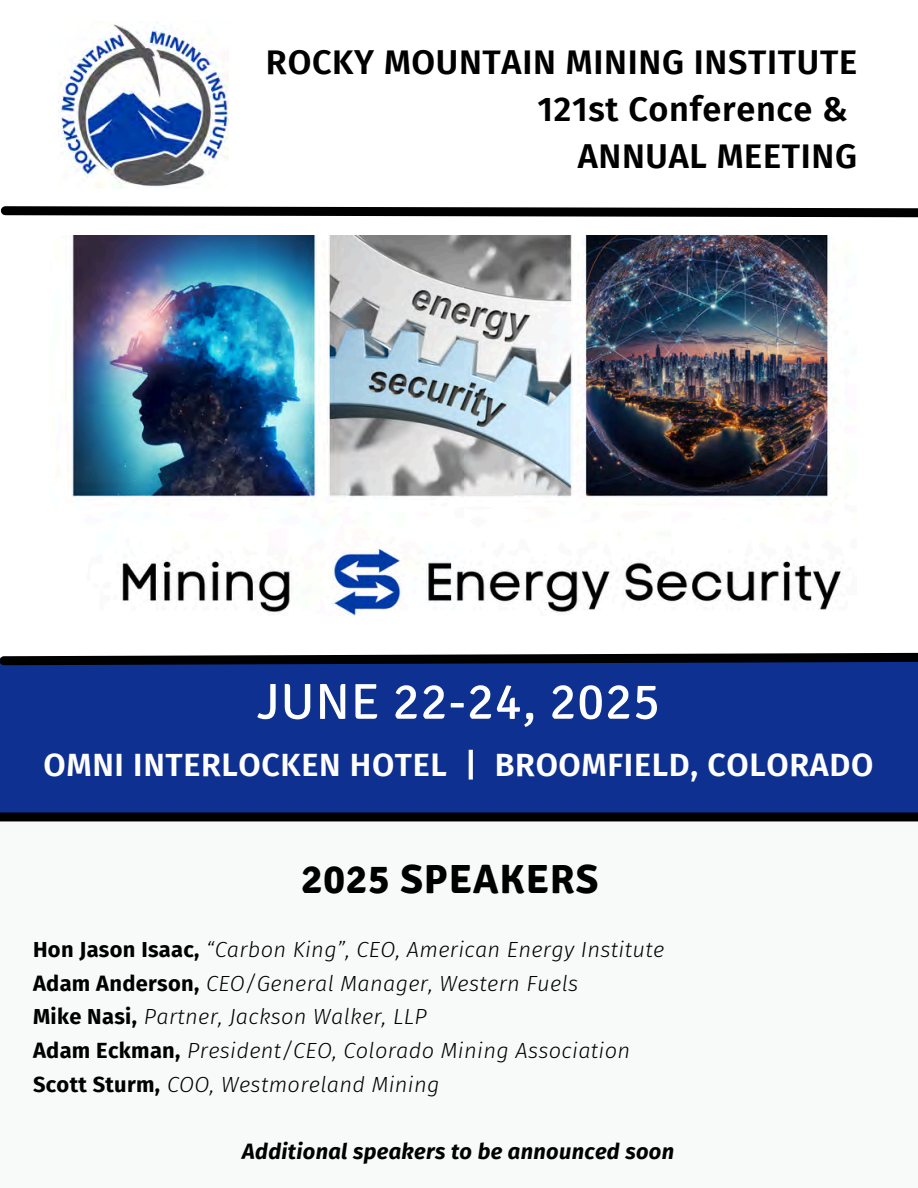
<style>
.page{position:relative;width:918px;height:1188px;background:#fff}
.page>*{position:absolute;margin:0;border:0;box-sizing:border-box;transform-origin:0 0}
.t1{font:50.55px "Signika";letter-spacing:.02em;color:#fff}
.t2{font:700 40.8px "Signika";letter-spacing:.02em;color:#000}
.t3{font:600 34.35px/47.2px "Fira Sans";letter-spacing:.02em;color:#000;text-align:right}
.t4{font:600 32.25px "Fira Sans";letter-spacing:.02em;color:#fff}
.t5{font:italic 300 21.9px "Fira Sans";letter-spacing:.015em;color:#000}
.t6{font:italic 700 21.9px "Fira Sans";letter-spacing:.015em;color:#000}
.s1{font-weight:700;font-style:normal}
</style>
<div class="page">
<div style="left:0;top:752px;width:918px;height:436px;background:#f8f9f9"></div>
<div style="left:0;top:661px;width:918px;height:153px;background:#0d3091"></div>
<div style="left:0;top:812px;width:918px;height:9px;background:#000"></div>
<svg style="left:0;top:652px;width:918px;height:14px"></svg>
<svg style="left:0;top:206px;width:918px;height:12px"></svg>
<img style="left:59px;top:22px;width:169px;height:166px">
<img style="left:71px;top:235px;width:773px;height:381px">
<p class="t3" style="left:266px;top:39px;width:593px">ROCKY MOUNTAIN MINING INSTITUTE<br>121st Conference &amp;<br>ANNUAL MEETING</p>
<h3 class="t1" style="left:257px;top:671px;width:404px">JUNE 22-24, 2025</h3>
<p class="t4" style="left:43px;top:746px;width:831px">OMNI INTERLOCKEN HOTEL | BROOMFIELD, COLORADO</p>
<p class="t2" style="left:301px;top:854px;width:299px">2025 SPEAKERS</p>
<p class="t5" style="left:33px;top:936px;width:633px"><span class="s1">Hon Jason Isaac,</span> “Carbon King”, CEO, American Energy Institute</p>
<p class="t5" style="left:33px;top:970px;width:547px"><span class="s1">Adam Anderson,</span> CEO/General Manager, Western Fuels</p>
<h1 class="t5" style="left:33px;top:1004px;width:395px"><span class="s1">Mike Nasi,</span> Partner, Jackson Walker, LLP</h1>
<h3 class="t5" style="left:33px;top:1038px;width:599px"><span class="s1">Adam Eckman,</span> President/CEO, Colorado Mining Association</h3>
<p class="t5" style="left:33px;top:1071px;width:408px"><span class="s1">Scott Sturm,</span> COO, Westmoreland Mining</p>
<h2 class="t6" style="left:242px;top:1139px;width:433px">Additional speakers to be announced soon</h2>
</div>
